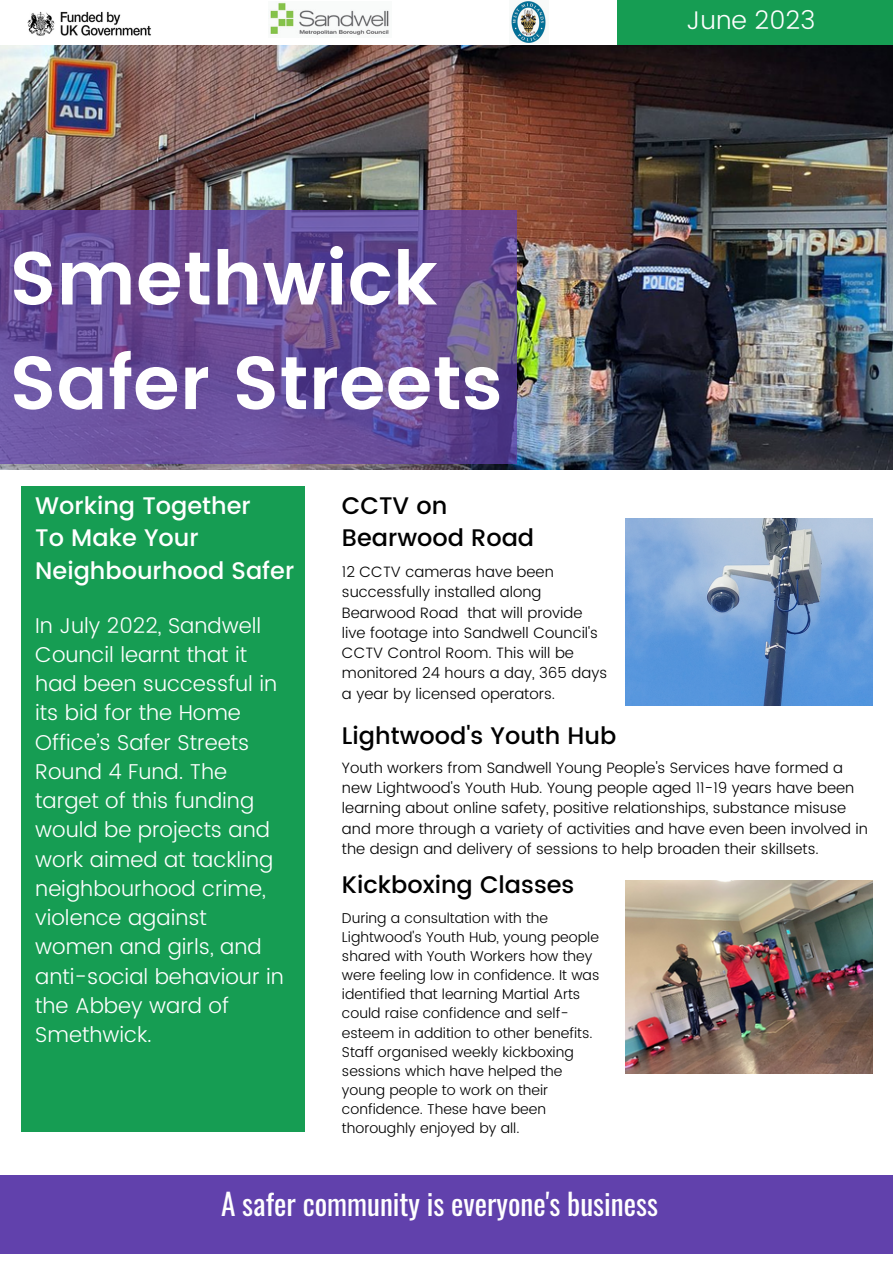
<style>
.page{position:relative;width:893px;height:1264px;background:#fff}
.page>*{position:absolute;margin:0;border:0;box-sizing:border-box;transform-origin:0 0}
.t1{font:600 75px/104.6px "Poppins";color:#fff}
.t2{font:29.4px "Oswald";color:#fff}
.t3{font:300 25.5px "Poppins";color:#fff}
.t4{font:500 24px/32.5px "Poppins";color:#000}
.t5{font:500 24px/32.5px "Poppins";color:#fff}
.t6{font:300 21.45px/29.2px "Poppins";color:#fff}
.t7{font:300 15px/20.2px "Poppins";color:#000}
.t8{font:300 14.25px/19px "Poppins";color:#000}
</style>
<div class="page">
<img style="left:0;top:44px;width:892px;height:425px">
<div style="left:609px;top:0;width:283px;height:44px;background:#169d53"></div>
<img style="left:625px;top:518px;width:247px;height:187px">
<svg style="left:0;top:210px;width:517px;height:253px;background:#674d97"></svg>
<div style="left:22px;top:486px;width:283px;height:646px;background:#169d53"></div>
<div style="left:0;top:1174px;width:892px;height:79px;background:#6141ac"></div>
<img style="left:625px;top:880px;width:247px;height:193px">
<div style="left:0;top:0;width:616px;height:44px;background:#fff"></div>
<img style="left:511px;top:1px;width:35px;height:42px">
<img style="left:269px;top:2px;width:120px;height:34px">
<img style="left:27px;top:11px;width:124px;height:25px">
<p class="t1" style="left:10px;top:226px;width:494px">Smethwick<br>Safer Streets</p>
<p class="t3" style="left:686px;top:6px;width:130px">June 2023</p>
<p class="t5" style="left:35px;top:489px;width:217px">Working Together</p>
<p class="t5" style="left:35px;top:521px;width:260px">To Make Your<br>Neighbourhood Safer</p>
<p class="t6" style="left:35px;top:610px;width:250px">In July 2022, Sandwell<br>Council learnt that it had been successful in its bid for the Home<br>Office’s Safer Streets<br>Round 4 Fund. The target of this funding would be projects and work aimed at tackling neighbourhood crime, violence against women and girls, and anti-social behaviour in the Abbey ward of<br>Smethwick.</p>
<p class="t4" style="left:342px;top:489px;width:194px">CCTV on<br>Bearwood Road</p>
<p class="t7" style="left:342px;top:562px;width:267px">12 CCTV cameras have been successfully installed along<br>Bearwood Road that will provide live footage into Sandwell Council's<br>CCTV Control Room. This will be monitored 24 hours a day, 365 days a year by licensed operators.</p>
<p class="t4" style="left:342px;top:720px;width:276px">Lightwood's Youth Hub</p>
<p class="t7" style="left:342px;top:757px;width:527px">Youth workers from Sandwell Young People's Services have formed a new Lightwood's Youth Hub. Young people aged 11-19 years have been learning about online safety, positive relationships, substance misuse and more through a variety of activities and have even been involved in the design and delivery of sessions to help broaden their skillsets.</p>
<p class="t4" style="left:342px;top:868px;width:234px">Kickboxing Classes</p>
<p class="t8" style="left:342px;top:908px;width:259px">During a consultation with the Lightwood's Youth Hub, young people shared with Youth Workers how they were feeling low in confidence. It was identified that learning Martial Arts could raise confidence and self&shy;esteem in addition to other benefits.<br>Staff organised weekly kickboxing sessions which have helped the young people to work on their confidence. These have been thoroughly enjoyed by all.</p>
<p class="t2" style="left:221px;top:1181px;width:438px">A safer community is everyone's business</p>
</div>
